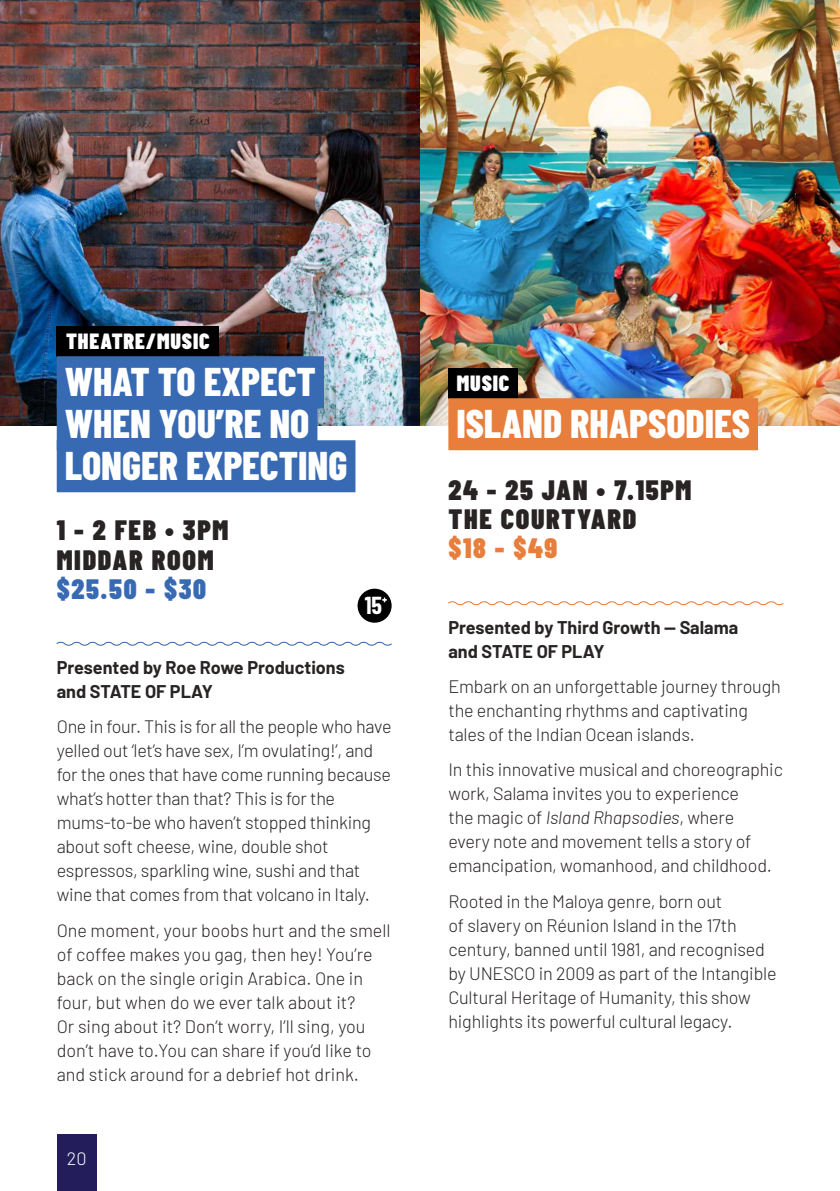
<style>
.page{position:relative;width:840px;height:1191px;background:#fff}
.page>*{position:absolute;margin:0;border:0;box-sizing:border-box;transform-origin:0 0}
.t1{font:800 40px/42px "Barlow Condensed";color:#fff}
.t2{font:900 28px/29.4px "Barlow Condensed";letter-spacing:.06em;color:#292424}
.t3{font:900 28px "Barlow Condensed";color:#386ab3}
.t4{font:900 28px "Barlow Condensed";color:#e77e3c}
.t5{font:700 24px "Barlow Condensed";color:#fff}
.t6{font:900 22px "Barlow Condensed";letter-spacing:.04em;color:#fff}
.t7{font:300 18px/24px "Barlow";letter-spacing:-.01em;color:#292424}
.t8{font:700 18px/24px "Barlow";color:#292424}
.t9{font:300 18px "Barlow";color:#fff}
.s1{font-style:italic}
</style>
<div class="page">
<img style="left:0;top:0;width:420px;height:425px">
<svg style="left:56px;top:641px;width:336px;height:5px"></svg>
<div style="left:57px;top:326px;width:162px;height:31px;background:#000"></div>
<div style="left:57px;top:356px;width:267px;height:52px;background:#386ab3"></div>
<div style="left:57px;top:398px;width:260px;height:52px;background:#386ab3"></div>
<div style="left:57px;top:440px;width:298px;height:52px;background:#386ab3"></div>
<div style="left:357px;top:588px;width:34px;height:34px;background:#000;border-radius:50%"></div>
<svg style="left:382px;top:597px;width:4px;height:5px"></svg>
<img style="left:420px;top:0;width:419px;height:425px">
<svg style="left:448px;top:601px;width:336px;height:5px"></svg>
<div style="left:448px;top:368px;width:69px;height:31px;background:#000"></div>
<div style="left:448px;top:398px;width:309px;height:52px;background:#e77e3c"></div>
<div style="left:57px;top:1134px;width:39px;height:57px;background:#231e5b"></div>
<p class="t6" style="left:66px;top:325px;width:145px">THEATRE/MUSIC</p>
<h1 class="t1" style="left:65px;top:359px;width:284px">WHAT TO EXPECT<br>WHEN YOU’RE NO<br>LONGER EXPECTING</h1>
<h2 class="t2" style="left:57px;top:514px;width:173px">1 - 2 FEB • 3PM<br>MIDDAR ROOM</h2>
<h2 class="t3" style="left:57px;top:569px;width:151px">$25.50 - $30</h2>
<h3 class="t5" style="left:364px;top:588px;width:19px">15</h3>
<p class="t8" style="left:57px;top:654px;width:289px">Presented by Roe Rowe Productions and STATE OF PLAY</p>
<p class="t7" style="left:57px;top:713px;width:336px">One in four. This is for all the people who have yelled out ‘let’s have sex, I’m ovulating!’, and for the ones that have come running because what’s hotter than that? This is for the mums-to-be who haven’t stopped thinking about soft cheese, wine, double shot espressos, sparkling wine, sushi and that wine that comes from that volcano in Italy.</p>
<p class="t7" style="left:57px;top:917px;width:335px">One moment, your boobs hurt and the smell of coffee makes you gag, then hey! You’re back on the single origin Arabica. One in four, but when do we ever talk about it?<br>Or sing about it? Don’t worry, I’ll sing, you don’t have to.You can share if you’d like to and stick around for a debrief hot drink.</p>
<p class="t9" style="left:67px;top:1146px;width:21px">20</p>
<p class="t6" style="left:456px;top:367px;width:54px">MUSIC</p>
<h1 class="t1" style="left:456px;top:401px;width:295px">ISLAND RHAPSODIES</h1>
<h2 class="t2" style="left:448px;top:474px;width:244px">24 - 25 JAN • 7.15PM<br>THE COURTYARD</h2>
<h2 class="t4" style="left:448px;top:528px;width:110px">$18 - $49</h2>
<p class="t8" style="left:448px;top:613px;width:291px">Presented by Third Growth — Salama and STATE OF PLAY</p>
<p class="t7" style="left:448px;top:673px;width:334px">Embark on an unforgettable journey through the enchanting rhythms and captivating tales of the Indian Ocean islands.</p>
<p class="t7" style="left:448px;top:756px;width:336px">In this innovative musical and choreographic work, Salama invites you to experience<br>the magic of <span class="s1">Island Rhapsodies</span>, where<br>every note and movement tells a story of emancipation, womanhood, and childhood.</p>
<p class="t7" style="left:448px;top:887px;width:330px">Rooted in the Maloya genre, born out<br>of slavery on Réunion Island in the 17th century, banned until 1981, and recognised by UNESCO in 2009 as part of the Intangible Cultural Heritage of Humanity, this show highlights its powerful cultural legacy.</p>
</div>
